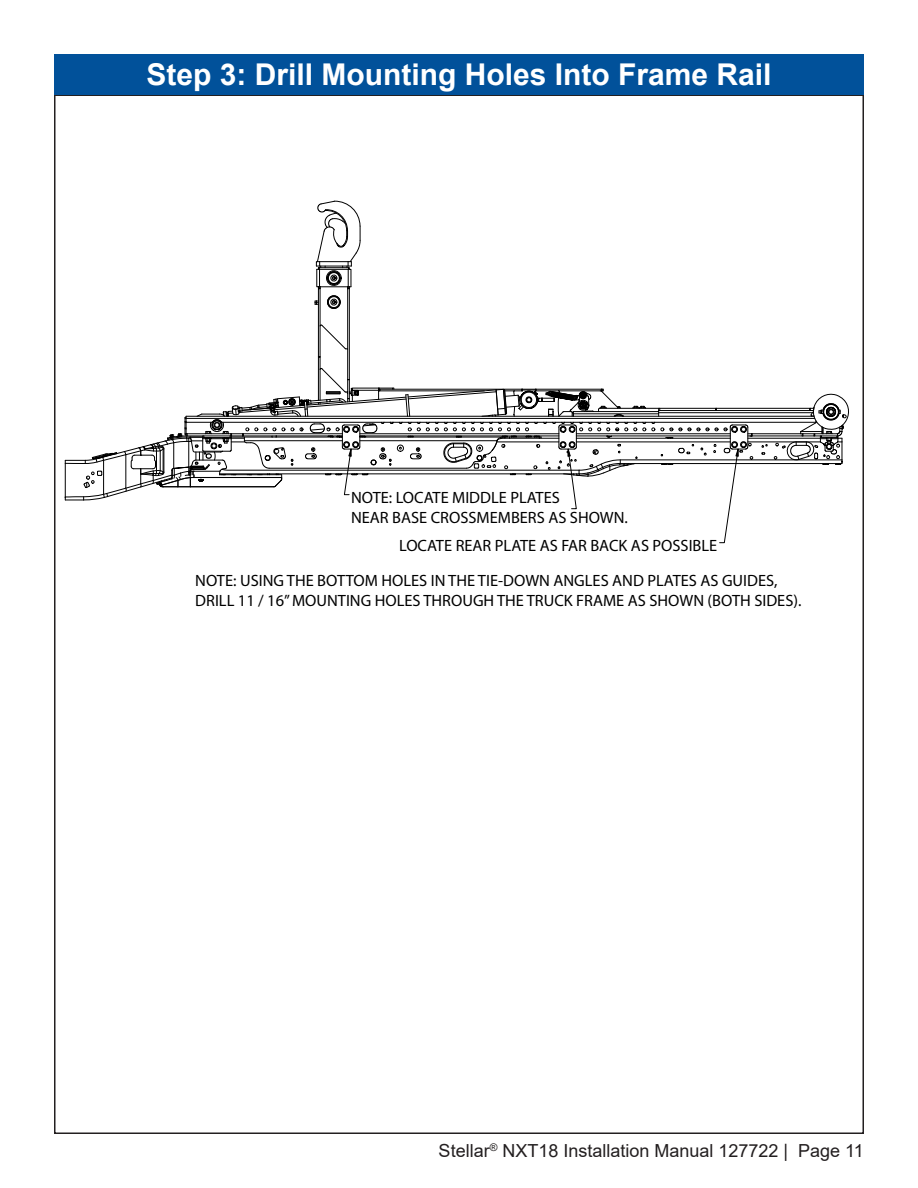
<style>
.page{position:relative;width:918px;height:1188px;background:#fff}
.page>*{position:absolute;margin:0;border:0;box-sizing:border-box;transform-origin:0 0}
.TOC_Page_Heading_White{font:700 30px "Arial";color:#fff}
.t1{font:18px "Arial";color:#231f20}
.t2{font:16.35px/19.6px "Myriad Pro";color:#000}
</style>
<div class="page">
<div style="left:54px;top:54px;width:810px;height:40px;background:#01519a"></div>
<svg style="left:64px;top:200px;width:785px;height:343px"></svg>
<p class="TOC_Page_Heading_White" style="left:146px;top:53px;width:627px">Step 3: Drill Mounting Holes Into Frame Rail</p>
<p class="t2" style="left:351px;top:487px;width:279px">NOTE: LOCATE MIDDLE PLATES<br>NEAR BASE CROSSMEMBERS AS SHOWN.</p>
<p class="t2" style="left:195px;top:528px;width:584px;line-height:35.2px;text-indent:204px">LOCATE REAR PLATE AS FAR BACK AS POSSIBLE<br>NOTE: USING THE BOTTOM HOLES IN THE TIE-DOWN ANGLES AND PLATES AS GUIDES,</p>
<p class="t2" style="left:195px;top:591px;width:608px">DRILL 11 / 16” MOUNTING HOLES THROUGH THE TRUCK FRAME AS SHOWN (BOTH SIDES).</p>
<p class="t1" style="left:439px;top:1139px;width:427px">Stellar<sup>®</sup> NXT18 Installation Manual 127722 | Page 11</p>
</div>
